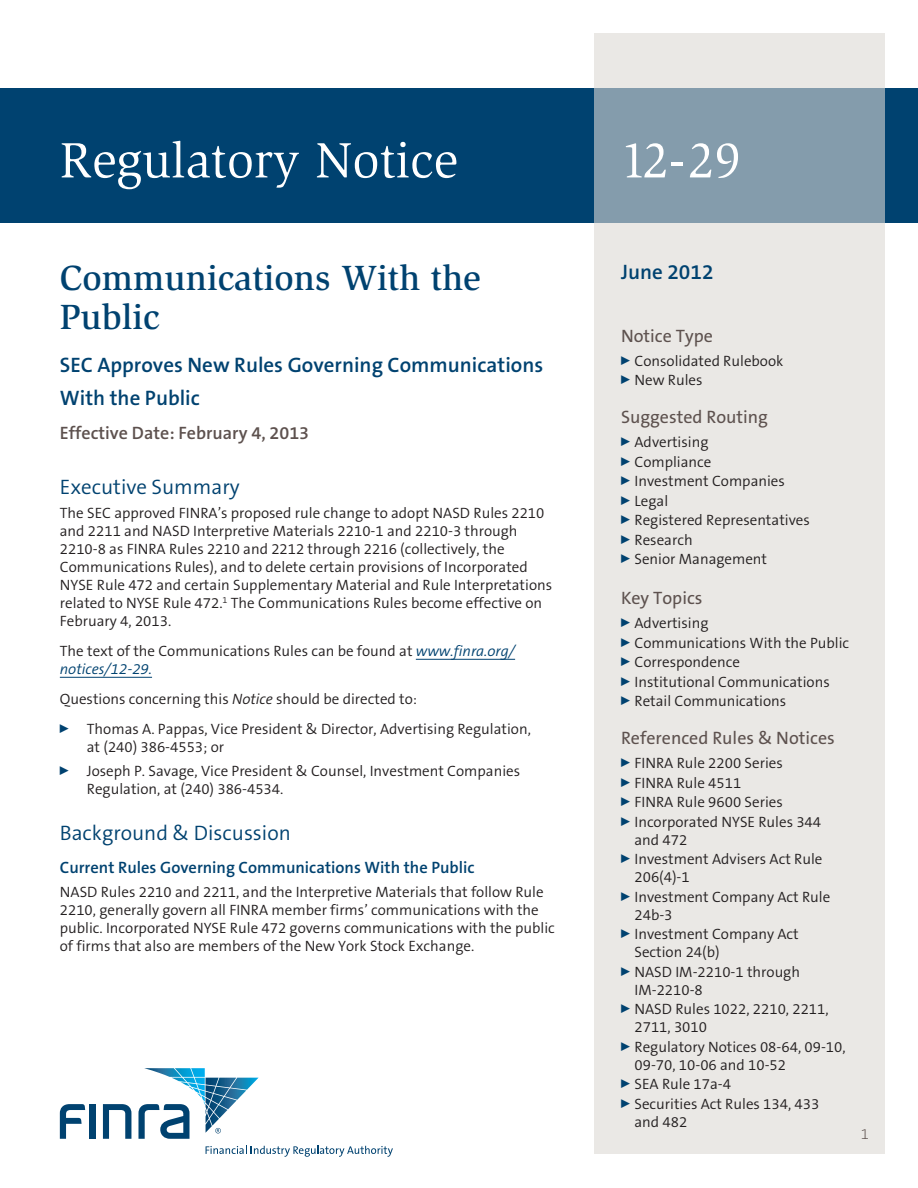
<style>
.page{position:relative;width:918px;height:1188px;background:#fff}
.page>*{position:absolute;margin:0;border:0;box-sizing:border-box;transform-origin:0 0}
.t1{font:51px "Slimbach LT";color:#fff}
.t2{font:500 36px/39px "Slimbach LT";color:#004270}
.t3{font:600 21px/32.4px "The Sans B6";color:#004270}
.t4{font:300 21px "The Sans B4";color:#004270}
.t5{font:18px "The Sans B5 Plain";color:#5d514e}
.t6{font:600 18px "The Sans B6";color:#5d514e}
.t7{font:600 16.5px "The Sans B6";color:#004270}
.t8{font:300 15px/19.5px "The Sans B4";color:#231f20}
.t9{font:200 15px "The Sans B2";color:#5d514e}
.s1{font-style:italic;color:#004270}
.s2{font-style:italic}
</style>
<div class="page">
<div style="left:0;top:88px;width:918px;height:135px;background:#004270"></div>
<svg style="left:594px;top:34px;width:290px;height:1120px;background:#dddede"></svg>
<div style="left:90px;top:1104px;width:6px;height:35px;background:#004270"></div>
<svg style="left:103px;top:1104px;width:28px;height:35px"></svg>
<svg style="left:60px;top:1104px;width:25px;height:35px"></svg>
<svg style="left:206px;top:1146px;width:187px;height:11px"></svg>
<svg style="left:138px;top:1068px;width:121px;height:71px"></svg>
<hr style="left:416px;top:659px;width:99px;height:1px;background:#004270">
<hr style="left:60px;top:677px;width:92px;height:1px;background:#004270">
<h1 class="t1" style="left:60px;top:131px;width:400px">Regulatory Notice</h1>
<h1 class="t1" style="left:621px;top:131px;width:122px">12-29</h1>
<h2 class="t2" style="left:60px;top:258px;width:423px">Communications With the<br>Public</h2>
<h3 class="t3" style="left:60px;top:350px;width:485px">SEC Approves New Rules Governing Communications<br>With the Public</h3>
<p class="t6" style="left:60px;top:423px;width:251px">Effective Date: February 4, 2013</p>
<h3 class="t4" style="left:60px;top:476px;width:181px">Executive Summary</h3>
<p class="t8" style="left:60px;top:504px;width:494px;line-height:18px">The SEC approved FINRA’s proposed rule change to adopt NASD Rules 2210 and 2211 and NASD Interpretive Materials 2210-1 and 2210-3 through 2210-8 as FINRA Rules 2210 and 2212 through 2216 (collectively, the Communications Rules), and to delete certain provisions of Incorporated NYSE Rule 472 and certain Supplementary Material and Rule Interpretations related to NYSE Rule 472.<sup>1</sup> The Communications Rules become effective on February 4, 2013.</p>
<p class="t8" style="left:60px;top:642px;width:457px;line-height:18px">The text of the Communications Rules can be found at <span class="s1">www.finra.org/ notices/12-29.</span></p>
<p class="t8" style="left:60px;top:684px;width:473px;line-height:30px">Questions concerning this <span class="s2">Notice</span> should be directed to:<br><sup>0</sup> Thomas A. Pappas, Vice President &amp; Director, Advertising Regulation,</p>
<p class="t8" style="left:60px;top:735px;width:462px;line-height:24px;text-indent:27px">at (240) 386-4553; or<br><sup>0</sup> Joseph P. Savage, Vice President &amp; Counsel, Investment Companies</p>
<p class="t8" style="left:87px;top:780px;width:198px">Regulation, at (240) 386-4534.</p>
<h3 class="t4" style="left:60px;top:822px;width:233px">Background &amp; Discussion</h3>
<p class="t7" style="left:60px;top:858px;width:416px">Current Rules Governing Communications With the Public</p>
<p class="t8" style="left:60px;top:883px;width:497px;line-height:18px">NASD Rules 2210 and 2211, and the Interpretive Materials that follow Rule 2210, generally govern all FINRA member firms’ communications with the public. Incorporated NYSE Rule 472 governs communications with the public of firms that also are members of the New York Stock Exchange.</p>
<h3 class="t3" style="left:621px;top:256px;width:94px">June 2012</h3>
<p class="t5" style="left:621px;top:326px;width:93px">Notice Type</p>
<p class="t8" style="left:621px;top:351px;width:164px"><sup>0</sup> Consolidated Rulebook<br><sup>0</sup> New Rules</p>
<p class="t5" style="left:621px;top:408px;width:149px">Suggested Routing</p>
<p class="t8" style="left:621px;top:433px;width:190px"><sup>0</sup> Advertising<br><sup>0</sup> Compliance<br><sup>0</sup> Investment Companies<br><sup>0</sup> Legal<br><sup>0</sup> Registered Representatives<br><sup>0</sup> Research<br><sup>0</sup> Senior Management</p>
<p class="t5" style="left:621px;top:588px;width:83px">Key Topics</p>
<p class="t8" style="left:621px;top:614px;width:230px"><sup>0</sup> Advertising<br><sup>0</sup> Communications With the Public<br><sup>0</sup> Correspondence<br><sup>0</sup> Institutional Communications<br><sup>0</sup> Retail Communications</p>
<p class="t5" style="left:621px;top:728px;width:215px">Referenced Rules &amp; Notices</p>
<p class="t8" style="left:621px;top:754px;width:202px"><sup>0</sup> FINRA Rule 2200 Series<br><sup>0</sup> FINRA Rule 4511<br><sup>0</sup> FINRA Rule 9600 Series<br><sup>0</sup> Incorporated NYSE Rules 344</p>
<p class="t8" style="left:621px;top:830px;width:203px;text-indent:14px">and 472<br><sup>0</sup> Investment Advisers Act Rule</p>
<p class="t8" style="left:621px;top:868px;width:211px;text-indent:14px">206(4)-1<br><sup>0</sup> Investment Company Act Rule</p>
<p class="t8" style="left:621px;top:905px;width:179px;text-indent:14px">24b-3<br><sup>0</sup> Investment Company Act</p>
<p class="t8" style="left:621px;top:943px;width:181px;text-indent:14px">Section 24(b)<br><sup>0</sup> NASD IM-2210-1 through</p>
<p class="t8" style="left:621px;top:980px;width:209px;text-indent:14px">IM-2210-8<br><sup>0</sup> NASD Rules 1022, 2210, 2211,</p>
<p class="t8" style="left:621px;top:1018px;width:226px;text-indent:14px">2711, 3010<br><sup>0</sup> Regulatory Notices 08-64, 09-10,</p>
<p class="t8" style="left:621px;top:1055px;width:200px;text-indent:14px">09-70, 10-06 and 10-52<br><sup>0</sup> SEA Rule 17a-4<br><sup>0</sup> Securities Act Rules 134, 433</p>
<p class="t8" style="left:634px;top:1112px;width:54px">and 482</p>
<p class="t9" style="left:861px;top:1126px;width:10px">1</p>
</div>
